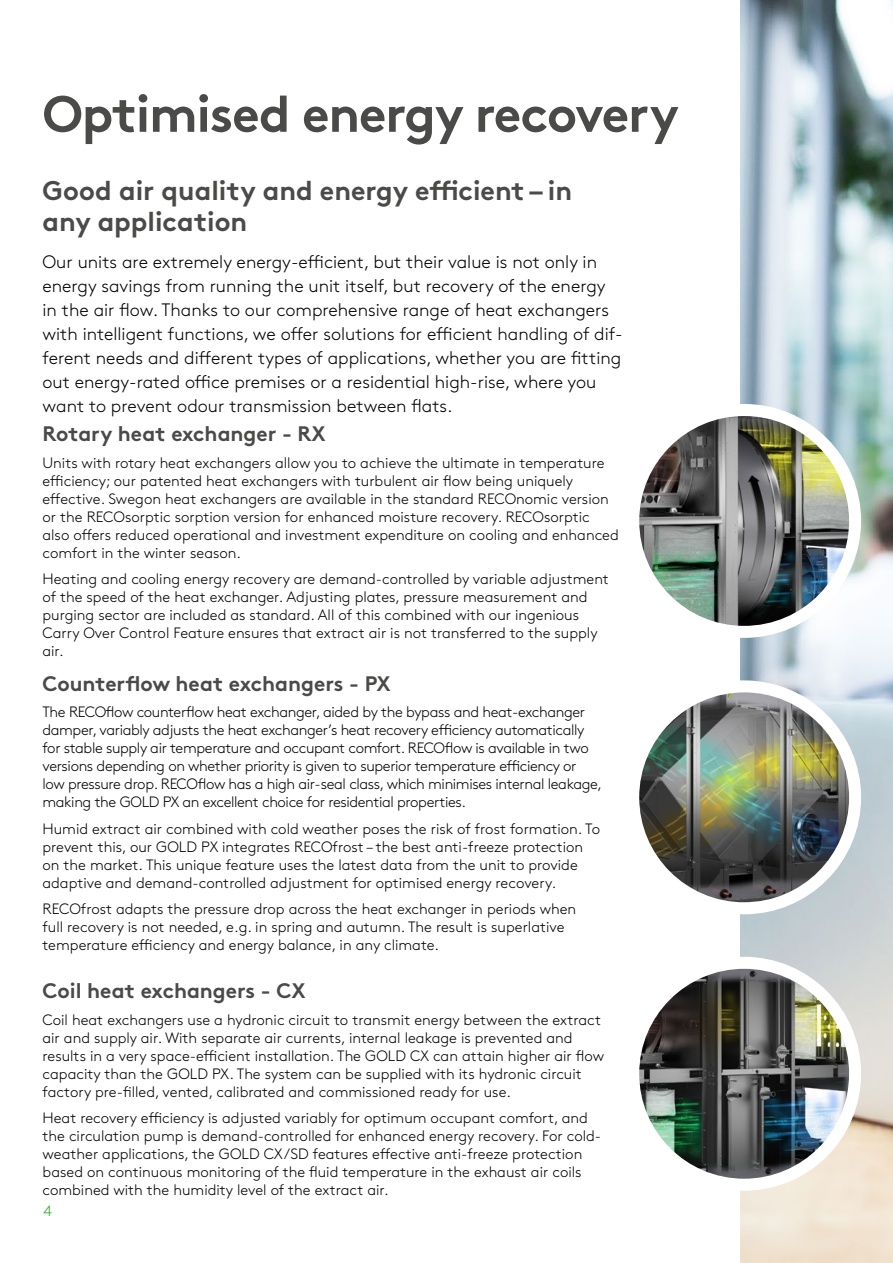
<style>
.page{position:relative;width:893px;height:1263px;background:#fff}
.page>*{position:absolute;margin:0;border:0;box-sizing:border-box;transform-origin:0 0}
.t1{font:700 51px "Swegon Brown";letter-spacing:-.02em;color:#4a4a49}
.t2{font:700 27px/31.5px "Swegon Brown";color:#4a4a49}
.t3{font:700 21px "Swegon Brown";color:#4a4a49}
.t4{font:300 18px/24px "Swegon Brown";color:#000}
.t5{font:300 15px/18px "Swegon Brown";color:#000}
.t6{font:300 15px/18px "Swegon Brown";letter-spacing:-.025em;color:#000}
.t7{font:300 15px "Swegon Brown";color:#3aaa35}
</style>
<div class="page">
<img style="left:741px;top:0;width:152px;height:1263px">
<img style="left:633px;top:410px;width:222px;height:222px;border-radius:111px">
<div style="left:627px;top:404px;width:234px;height:234px;border:12px solid #fff;border-radius:50%"></div>
<img style="left:633px;top:686px;width:222px;height:222px;border-radius:111px">
<div style="left:627px;top:680px;width:234px;height:234px;border:12px solid #fff;border-radius:50%"></div>
<img style="left:633px;top:963px;width:222px;height:222px;border-radius:111px">
<div style="left:627px;top:957px;width:234px;height:234px;border:12px solid #fff;border-radius:50%"></div>
<h1 class="t1" style="left:43px;top:73px;width:638px">Optimised energy recovery</h1>
<h2 class="t2" style="left:43px;top:172px;width:531px">Good air quality and energy efficient – in any application</h2>
<p class="t4" style="left:43px;top:248px;width:582px">Our units are extremely energy-efficient, but their value is not only in energy savings from running the unit itself, but recovery of the energy in the air flow. Thanks to our comprehensive range of heat exchangers with intelligent functions, we offer solutions for efficient handling of dif&shy;ferent needs and different types of applications, whether you are fitting out energy-rated office premises or a residential high-rise, where you want to prevent odour transmission between flats.</p>
<h3 class="t3" style="left:43px;top:417px;width:285px">Rotary heat exchanger - RX</h3>
<p class="t5" style="left:43px;top:452px;width:578px">Units with rotary heat exchangers allow you to achieve the ultimate in temperature efficiency; our patented heat exchangers with turbulent air flow being uniquely effective. Swegon heat exchangers are available in the standard RECOnomic version or the RECOsorptic sorption version for enhanced moisture recovery. RECOsorptic also offers reduced operational and investment expenditure on cooling and enhanced comfort in the winter season.</p>
<p class="t5" style="left:43px;top:569px;width:568px">Heating and cooling energy recovery are demand-controlled by variable adjustment of the speed of the heat exchanger. Adjusting plates, pressure measurement and purging sector are included as standard. All of this combined with our ingenious Carry Over Control Feature ensures that extract air is not transferred to the supply air.</p>
<h3 class="t3" style="left:43px;top:666px;width:350px">Counterflow heat exchangers - PX</h3>
<p class="t6" style="left:43px;top:702px;width:561px">The RECOflow counterflow heat exchanger, aided by the bypass and heat-exchanger damper, variably adjusts the heat exchanger’s heat recovery efficiency automatically for stable supply air temperature and occupant comfort. RECOflow is available in two versions depending on whether priority is given to superior temperature efficiency or low pressure drop. RECOflow has a high air-seal class, which minimises internal leakage, making the GOLD PX an excellent choice for residential properties.</p>
<p class="t5" style="left:43px;top:819px;width:559px">Humid extract air combined with cold weather poses the risk of frost formation. To prevent this, our GOLD PX integrates RECOfrost – the best anti-freeze protection on the market. This unique feature uses the latest data from the unit to provide adaptive and demand-controlled adjustment for optimised energy recovery.</p>
<p class="t5" style="left:43px;top:899px;width:535px">RECOfrost adapts the pressure drop across the heat exchanger in periods when full recovery is not needed, e.g. in spring and autumn. The result is superlative temperature efficiency and energy balance, in any climate.</p>
<h3 class="t3" style="left:43px;top:974px;width:265px">Coil heat exchangers - CX</h3>
<p class="t5" style="left:43px;top:1009px;width:563px">Coil heat exchangers use a hydronic circuit to transmit energy between the extract air and supply air. With separate air currents, internal leakage is prevented and results in a very space-efficient installation. The GOLD CX can attain higher air flow capacity than the GOLD PX. The system can be supplied with its hydronic circuit factory pre-filled, vented, calibrated and commissioned ready for use.</p>
<p class="t5" style="left:43px;top:1108px;width:560px">Heat recovery efficiency is adjusted variably for optimum occupant comfort, and the circulation pump is demand-controlled for enhanced energy recovery. For cold&shy;weather applications, the GOLD CX/SD features effective anti-freeze protection based on continuous monitoring of the fluid temperature in the exhaust air coils combined with the humidity level of the extract air.</p>
<p class="t7" style="left:44px;top:1200px;width:10px">4</p>
</div>
